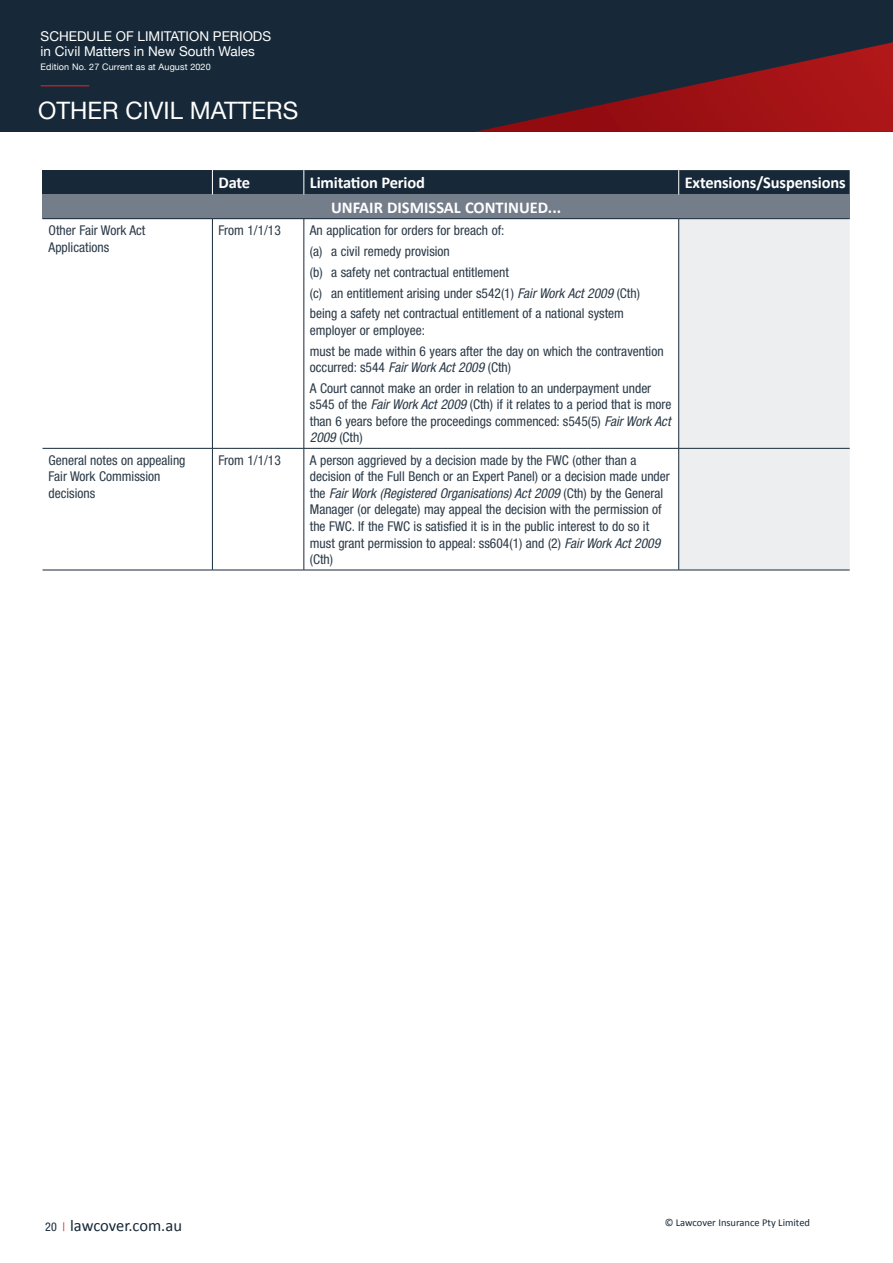
<style>
.page{position:relative;width:893px;height:1263px;background:#fff}
.page>*{position:absolute;margin:0;border:0;box-sizing:border-box;transform-origin:0 0}
.Heading_01{font:24px "Helvetica Neue";color:#fff}
.Table_heading_red{font:700 16.5px "Calibri";letter-spacing:-.01em;color:#fff}
.R_h_s_column_heading{font:700 16.5px "Calibri";color:#fff}
.t1{font:16.5px "Calibri";letter-spacing:-.005em;color:#172938}
.Table_text{font:condensed 13.5px/16.5px "Helvetica Neue";color:#2b3a47}
.t2{font:13.5px/15.6px "Helvetica Neue";color:#fff}
.t3{font:10.5px "Calibri";color:#172938}
.t4{font:9px "Helvetica Neue";letter-spacing:.015em;color:#fff}
.s1{font-style:italic}
.s2{font-family:"Helvetica Neue";font-stretch:condensed;font-size:12px}
.s3{font-family:"Helvetica Neue";font-stretch:condensed;font-size:12px;color:#ee2323}
</style>
<div class="page">
<div style="left:0;top:0;width:893px;height:132px;background:#172938"></div>
<svg style="left:475px;top:42px;width:418px;height:90px"></svg>
<div style="left:43px;top:170px;width:169px;height:24px;background:#172938"></div>
<div style="left:43px;top:194px;width:807px;height:25px;background:#747d8a"></div>
<div style="left:679px;top:219px;width:171px;height:351px;background:#eceef0"></div>
<div style="left:212px;top:170px;width:638px;height:24px;background:#172938"></div>
<hr style="left:212px;top:219px;width:1px;height:229px;background:#172938">
<hr style="left:212px;top:448px;width:1px;height:122px;background:#172938">
<hr style="left:304px;top:219px;width:1px;height:229px;background:#172938">
<hr style="left:304px;top:448px;width:1px;height:122px;background:#172938">
<hr style="left:678px;top:219px;width:1px;height:229px;background:#172938">
<hr style="left:678px;top:448px;width:1px;height:122px;background:#172938">
<hr style="left:43px;top:218px;width:169px;height:1px;background:#172938">
<hr style="left:212px;top:218px;width:92px;height:1px;background:#172938">
<hr style="left:304px;top:218px;width:375px;height:1px;background:#172938">
<hr style="left:679px;top:218px;width:171px;height:1px;background:#172938">
<hr style="left:43px;top:448px;width:169px;height:1px;background:#172938">
<hr style="left:212px;top:448px;width:92px;height:1px;background:#172938">
<hr style="left:304px;top:448px;width:375px;height:1px;background:#172938">
<hr style="left:679px;top:448px;width:171px;height:1px;background:#172938">
<hr style="left:43px;top:570px;width:169px;height:1px;background:#172938">
<hr style="left:212px;top:570px;width:92px;height:1px;background:#172938">
<hr style="left:304px;top:570px;width:375px;height:1px;background:#172938">
<hr style="left:679px;top:570px;width:171px;height:1px;background:#172938">
<hr style="left:41px;top:85px;width:48px;height:1px;background:#ee2323">
<p class="t2" style="left:41px;top:29px;width:232px">SCHEDULE OF LIMITATION PERIODS in Civil Matters in New South Wales</p>
<p class="t4" style="left:41px;top:61px;width:172px">Edition No. 27 Current as at August 2020</p>
<p class="Heading_01" style="left:38px;top:93px;width:262px">OTHER CIVIL MATTERS</p>
<p class="Table_heading_red" style="left:218px;top:173px;width:33px">Date</p>
<p class="Table_heading_red" style="left:310px;top:173px;width:117px">Limitation Period</p>
<p class="Table_heading_red" style="left:685px;top:173px;width:163px">Extensions/Suspensions</p>
<p class="R_h_s_column_heading" style="left:331px;top:197px;width:232px">UNFAIR DISMISSAL CONTINUED...</p>
<p class="Table_text" style="left:49px;top:222px;width:98px">Other Fair Work Act<br>Applications</p>
<p class="Table_text" style="left:218px;top:222px;width:64px">From 1/1/13</p>
<p class="Table_text" style="left:310px;top:222px;width:196px">An application for orders for breach of:</p>
<p class="Table_text" style="left:310px;top:243px;width:142px">(a) a civil remedy provision</p>
<p class="Table_text" style="left:310px;top:264px;width:201px">(b) a safety net contractual entitlement</p>
<p class="Table_text" style="left:310px;top:284px;width:332px">(c) an entitlement arising under s542(1) <span class="s1">Fair Work Act 2009</span> (Cth)</p>
<p class="Table_text" style="left:310px;top:305px;width:316px">being a safety net contractual entitlement of a national system employer or employee:</p>
<p class="Table_text" style="left:310px;top:342px;width:355px">must be made within 6 years after the day on which the contravention occurred: s544 <span class="s1">Fair Work Act 2009</span> (Cth)</p>
<p class="Table_text" style="left:310px;top:380px;width:363px">A Court cannot make an order in relation to an underpayment under s545 of the <span class="s1">Fair Work Act 2009</span> (Cth) if it relates to a period that is more than 6 years before the proceedings commenced: s545(5) <span class="s1">Fair Work Act 2009</span> (Cth)</p>
<p class="Table_text" style="left:49px;top:452px;width:139px">General notes on appealing<br>Fair Work Commission decisions</p>
<p class="Table_text" style="left:218px;top:452px;width:64px">From 1/1/13</p>
<p class="Table_text" style="left:310px;top:452px;width:361px">A person aggrieved by a decision made by the FWC (other than a decision of the Full Bench or an Expert Panel) or a decision made under the <span class="s1">Fair Work (Registered Organisations) Act 2009</span> (Cth) by the General Manager (or delegate) may appeal the decision with the permission of the FWC. If the FWC is satisfied it is in the public interest to do so it must grant permission to appeal: ss604(1) and (2) <span class="s1">Fair Work Act 2009 </span>(Cth)</p>
<p class="t1" style="left:45px;top:1214px;width:138px"><span class="s2">20</span> <span class="s3">|</span> lawcover.com.au</p>
<p class="t3" style="left:665px;top:1215px;width:147px">© Lawcover Insurance Pty Limited</p>
</div>
